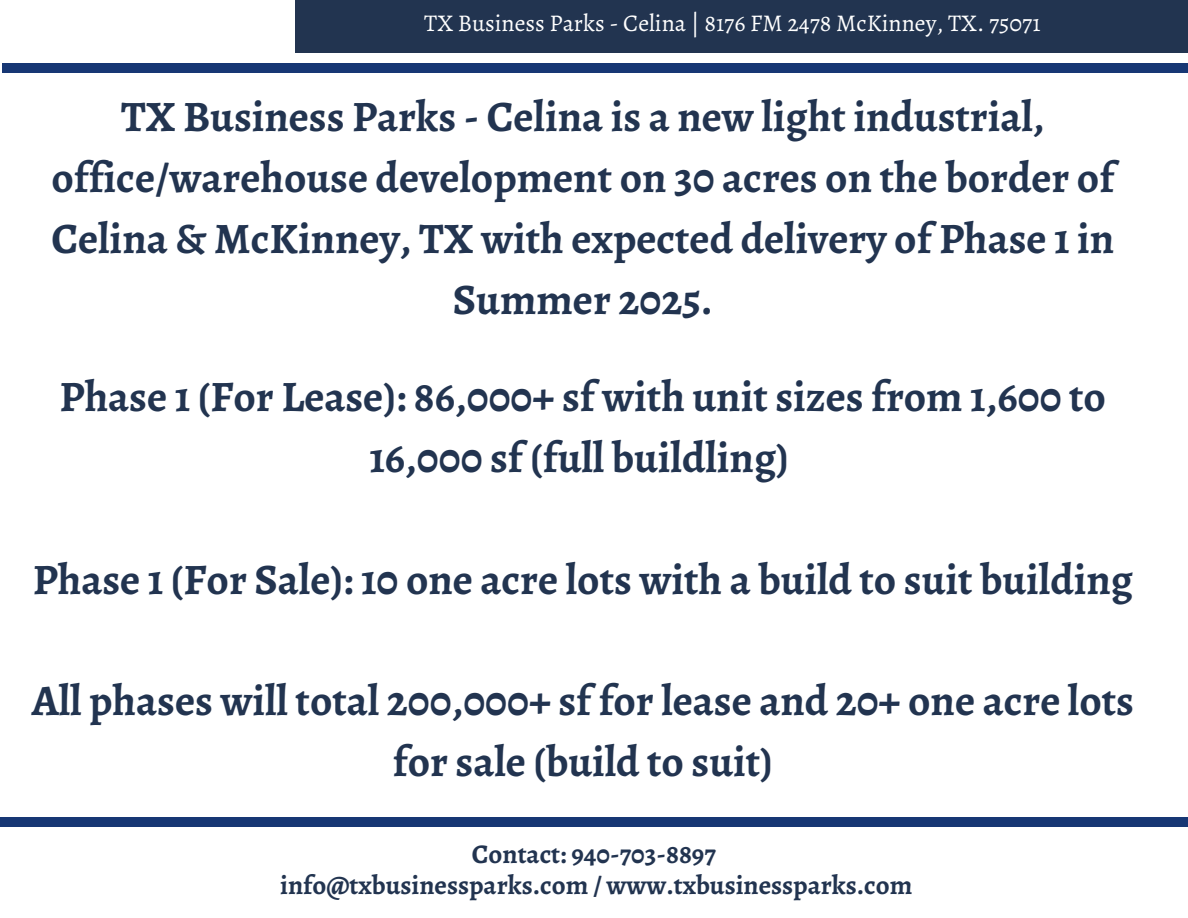
<style>
.page{position:relative;width:1188px;height:918px;background:#fff}
.page>*{position:absolute;margin:0;border:0;box-sizing:border-box;transform-origin:0 0}
.t1{font:700 43.5px/60.8px "Alegreya";color:#223450;text-align:center}
.t2{font:700 27px "Alegreya";color:#223450}
.t3{font:24px "Alegreya";color:#fff}
</style>
<div class="page">
<div style="left:296px;top:0;width:892px;height:53px;background:#223450"></div>
<div style="left:0;top:817px;width:1188px;height:9px;background:#173774"></div>
<div style="left:2px;top:64px;width:1186px;height:9px;background:#173774"></div>
<p class="t3" style="left:424px;top:7px;width:618px">TX Business Parks - Celina | 8176 FM 2478 McKinney, TX. 75071</p>
<h1 class="t1" style="left:51px;top:86px;width:1065px">TX Business Parks - Celina is a new light industrial, office/warehouse development on 30 acres on the border of Celina &amp; McKinney, TX with expected delivery of Phase 1 in Summer 2025.</h1>
<h1 class="t1" style="left:60px;top:366px;width:1048px">Phase 1 (For Lease): 86,000+ sf with unit sizes from 1,600 to<br>16,000 sf (full buildling)</h1>
<h1 class="t1" style="left:33px;top:549px;width:1102px">Phase 1 (For Sale): 10 one acre lots with a build to suit building</h1>
<h1 class="t1" style="left:32px;top:670px;width:1104px">All phases will total 200,000+ sf for lease and 20+ one acre lots for sale (build to suit)</h1>
<h2 class="t2" style="left:472px;top:835px;width:246px">Contact: 940-703-8897</h2>
<h2 class="t2" style="left:280px;top:867px;width:634px">info@txbusinessparks.com / www.txbusinessparks.com</h2>
</div>
